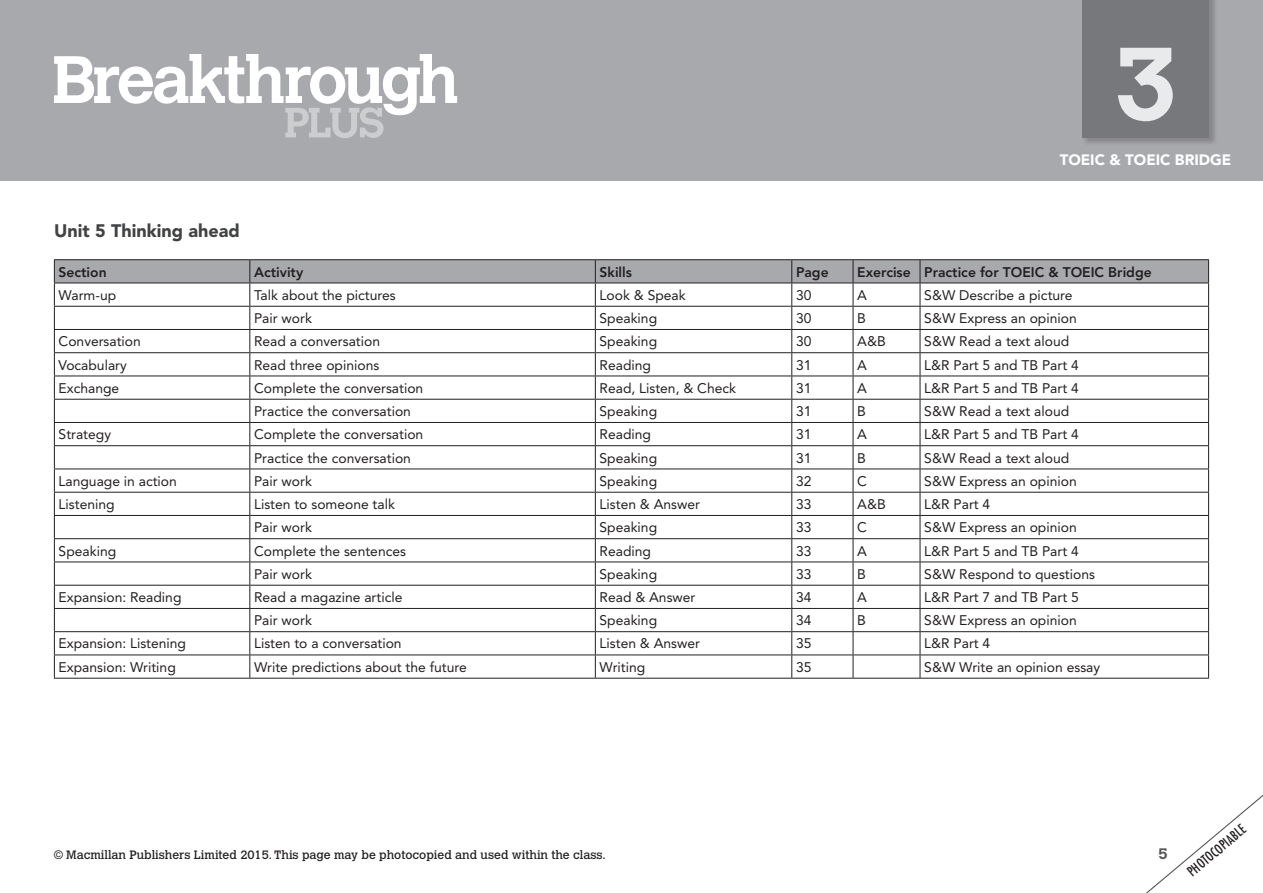
<style>
.page{position:relative;width:1263px;height:893px;background:#fff}
.page>*{position:absolute;margin:0;border:0;box-sizing:border-box;transform-origin:0 0}
.t1{font:700 101.55px "Calvert MT Std";color:#e9eaeb}
.t2{font:900 18px "Avenir LT Std";color:#414243}
.t3{font:900 15px "Avenir LT Std";color:#fff}
.t4{font:700 15px "Calvert MT Std";color:#57585a}
.t5{font:13.8px "Avenir LT Std";color:#231f20}
.t6{font:800 13.8px "Avenir LT Std";color:#231f20}
.t7{font:condensed 13.5px "Futura Std";color:#231f20}
.t8{font:12px "Calvert MT Std";color:#231f20}
</style>
<div class="page">
<div style="left:0;top:0;width:1263px;height:181px;background:#a8a9ad"></div>
<svg style="left:1146px;top:794px;width:117px;height:99px"></svg>
<svg style="left:54px;top:54px;width:403px;height:84px"></svg>
<div style="left:1082px;top:0;width:136px;height:146px;background:#231f20;opacity:.25"></div>
<div style="left:1082px;top:0;width:127px;height:137px;background:#76787b"></div>
<hr style="left:54px;top:259px;width:196px;height:1px;background:#231f20">
<hr style="left:250px;top:259px;width:345px;height:1px;background:#231f20">
<hr style="left:595px;top:259px;width:197px;height:1px;background:#231f20">
<hr style="left:792px;top:259px;width:61px;height:1px;background:#231f20">
<hr style="left:853px;top:259px;width:67px;height:1px;background:#231f20">
<hr style="left:920px;top:259px;width:289px;height:1px;background:#231f20">
<svg style="left:54px;top:260px;width:1155px;height:418px"></svg>
<hr style="left:54px;top:678px;width:196px;height:1px;background:#231f20">
<hr style="left:250px;top:678px;width:345px;height:1px;background:#231f20">
<hr style="left:595px;top:678px;width:197px;height:1px;background:#231f20">
<hr style="left:792px;top:678px;width:61px;height:1px;background:#231f20">
<hr style="left:853px;top:678px;width:67px;height:1px;background:#231f20">
<hr style="left:920px;top:678px;width:289px;height:1px;background:#231f20">
<h1 class="t1" style="left:1114px;top:20px;width:64px">3</h1>
<p class="t3" style="left:1060px;top:150px;width:173px">TOEIC &amp; TOEIC BRIDGE</p>
<h2 class="t2" style="left:54px;top:220px;width:187px">Unit 5 Thinking ahead</h2>
<p class="t6" style="left:59px;top:264px;width:50px">Section</p>
<p class="t6" style="left:254px;top:264px;width:51px">Activity</p>
<p class="t6" style="left:600px;top:264px;width:34px">Skills</p>
<p class="t6" style="left:796px;top:264px;width:34px">Page</p>
<p class="t6" style="left:857px;top:264px;width:296px">Exercise Practice for TOEIC &amp; TOEIC Bridge</p>
<p class="t5" style="left:59px;top:287px;width:59px">Warm-up</p>
<p class="t5" style="left:254px;top:287px;width:143px">Talk about the pictures</p>
<p class="t5" style="left:600px;top:287px;width:88px">Look &amp; Speak</p>
<p class="t5" style="left:796px;top:287px;width:17px">30</p>
<p class="t5" style="left:857px;top:287px;width:11px">A</p>
<p class="t5" style="left:924px;top:287px;width:150px">S&amp;W Describe a picture</p>
<p class="t5" style="left:254px;top:310px;width:59px">Pair work</p>
<p class="t5" style="left:600px;top:310px;width:59px">Speaking</p>
<p class="t5" style="left:796px;top:310px;width:17px">30</p>
<p class="t5" style="left:857px;top:310px;width:10px">B</p>
<p class="t5" style="left:924px;top:310px;width:154px">S&amp;W Express an opinion</p>
<p class="t5" style="left:59px;top:333px;width:84px">Conversation</p>
<p class="t5" style="left:254px;top:333px;width:127px">Read a conversation</p>
<p class="t5" style="left:600px;top:333px;width:59px">Speaking</p>
<p class="t5" style="left:796px;top:333px;width:17px">30</p>
<p class="t5" style="left:857px;top:333px;width:30px">A&amp;B</p>
<p class="t5" style="left:924px;top:333px;width:146px">S&amp;W Read a text aloud</p>
<p class="t5" style="left:59px;top:357px;width:70px">Vocabulary</p>
<p class="t5" style="left:254px;top:357px;width:127px">Read three opinions</p>
<p class="t5" style="left:600px;top:357px;width:53px">Reading</p>
<p class="t5" style="left:796px;top:357px;width:17px">31</p>
<p class="t5" style="left:857px;top:357px;width:11px">A</p>
<p class="t5" style="left:924px;top:357px;width:156px">L&amp;R Part 5 and TB Part 4</p>
<p class="t5" style="left:59px;top:380px;width:62px">Exchange</p>
<p class="t5" style="left:254px;top:380px;width:171px">Complete the conversation</p>
<p class="t5" style="left:600px;top:380px;width:138px">Read, Listen, &amp; Check</p>
<p class="t5" style="left:796px;top:380px;width:17px">31</p>
<p class="t5" style="left:857px;top:380px;width:11px">A</p>
<p class="t5" style="left:924px;top:380px;width:156px">L&amp;R Part 5 and TB Part 4</p>
<p class="t5" style="left:254px;top:403px;width:158px">Practice the conversation</p>
<p class="t5" style="left:600px;top:403px;width:59px">Speaking</p>
<p class="t5" style="left:796px;top:403px;width:17px">31</p>
<p class="t5" style="left:857px;top:403px;width:10px">B</p>
<p class="t5" style="left:924px;top:403px;width:146px">S&amp;W Read a text aloud</p>
<p class="t5" style="left:59px;top:426px;width:54px">Strategy</p>
<p class="t5" style="left:254px;top:426px;width:171px">Complete the conversation</p>
<p class="t5" style="left:600px;top:426px;width:53px">Reading</p>
<p class="t5" style="left:796px;top:426px;width:17px">31</p>
<p class="t5" style="left:857px;top:426px;width:11px">A</p>
<p class="t5" style="left:924px;top:426px;width:156px">L&amp;R Part 5 and TB Part 4</p>
<p class="t5" style="left:254px;top:450px;width:158px">Practice the conversation</p>
<p class="t5" style="left:600px;top:450px;width:59px">Speaking</p>
<p class="t5" style="left:796px;top:450px;width:17px">31</p>
<p class="t5" style="left:857px;top:450px;width:10px">B</p>
<p class="t5" style="left:924px;top:450px;width:146px">S&amp;W Read a text aloud</p>
<p class="t5" style="left:59px;top:473px;width:120px">Language in action</p>
<p class="t5" style="left:254px;top:473px;width:59px">Pair work</p>
<p class="t5" style="left:600px;top:473px;width:59px">Speaking</p>
<p class="t5" style="left:796px;top:473px;width:17px">32</p>
<p class="t5" style="left:857px;top:473px;width:11px">C</p>
<p class="t5" style="left:924px;top:473px;width:154px">S&amp;W Express an opinion</p>
<p class="t5" style="left:59px;top:496px;width:58px">Listening</p>
<p class="t5" style="left:254px;top:496px;width:142px">Listen to someone talk</p>
<p class="t5" style="left:600px;top:496px;width:102px">Listen &amp; Answer</p>
<p class="t5" style="left:796px;top:496px;width:17px">33</p>
<p class="t5" style="left:857px;top:496px;width:30px">A&amp;B</p>
<p class="t5" style="left:924px;top:496px;width:68px">L&amp;R Part 4</p>
<p class="t5" style="left:254px;top:519px;width:59px">Pair work</p>
<p class="t5" style="left:600px;top:519px;width:59px">Speaking</p>
<p class="t5" style="left:796px;top:519px;width:17px">33</p>
<p class="t5" style="left:857px;top:519px;width:11px">C</p>
<p class="t5" style="left:924px;top:519px;width:154px">S&amp;W Express an opinion</p>
<p class="t5" style="left:59px;top:543px;width:59px">Speaking</p>
<p class="t5" style="left:254px;top:543px;width:153px">Complete the sentences</p>
<p class="t5" style="left:600px;top:543px;width:53px">Reading</p>
<p class="t5" style="left:796px;top:543px;width:17px">33</p>
<p class="t5" style="left:857px;top:543px;width:11px">A</p>
<p class="t5" style="left:924px;top:543px;width:156px">L&amp;R Part 5 and TB Part 4</p>
<p class="t5" style="left:254px;top:566px;width:59px">Pair work</p>
<p class="t5" style="left:600px;top:566px;width:59px">Speaking</p>
<p class="t5" style="left:796px;top:566px;width:17px">33</p>
<p class="t5" style="left:857px;top:566px;width:10px">B</p>
<p class="t5" style="left:924px;top:566px;width:172px">S&amp;W Respond to questions</p>
<p class="t5" style="left:59px;top:589px;width:124px">Expansion: Reading</p>
<p class="t5" style="left:254px;top:589px;width:150px">Read a magazine article</p>
<p class="t5" style="left:600px;top:589px;width:97px">Read &amp; Answer</p>
<p class="t5" style="left:796px;top:589px;width:17px">34</p>
<p class="t5" style="left:857px;top:589px;width:11px">A</p>
<p class="t5" style="left:924px;top:589px;width:156px">L&amp;R Part 7 and TB Part 5</p>
<p class="t5" style="left:254px;top:612px;width:59px">Pair work</p>
<p class="t5" style="left:600px;top:612px;width:59px">Speaking</p>
<p class="t5" style="left:796px;top:612px;width:17px">34</p>
<p class="t5" style="left:857px;top:612px;width:10px">B</p>
<p class="t5" style="left:924px;top:612px;width:154px">S&amp;W Express an opinion</p>
<p class="t5" style="left:59px;top:636px;width:129px">Expansion: Listening</p>
<p class="t5" style="left:254px;top:636px;width:149px">Listen to a conversation</p>
<p class="t5" style="left:600px;top:636px;width:102px">Listen &amp; Answer</p>
<p class="t5" style="left:796px;top:636px;width:17px">35</p>
<p class="t5" style="left:924px;top:636px;width:68px">L&amp;R Part 4</p>
<p class="t5" style="left:59px;top:659px;width:119px">Expansion: Writing</p>
<p class="t5" style="left:254px;top:659px;width:214px">Write predictions about the future</p>
<p class="t5" style="left:600px;top:659px;width:47px">Writing</p>
<p class="t5" style="left:796px;top:659px;width:17px">35</p>
<p class="t5" style="left:924px;top:659px;width:177px">S&amp;W Write an opinion essay</p>
<p class="t8" style="left:54px;top:848px;width:553px">© Macmillan Publishers Limited 2015. This page may be photocopied and used within the class.</p>
<p class="t4" style="left:1158px;top:844px;width:11px">5</p>
<p class="t7" style="left:1184px;top:867px;width:73px;rotate:-40deg">PHOTOCOPIABLE</p>
</div>
